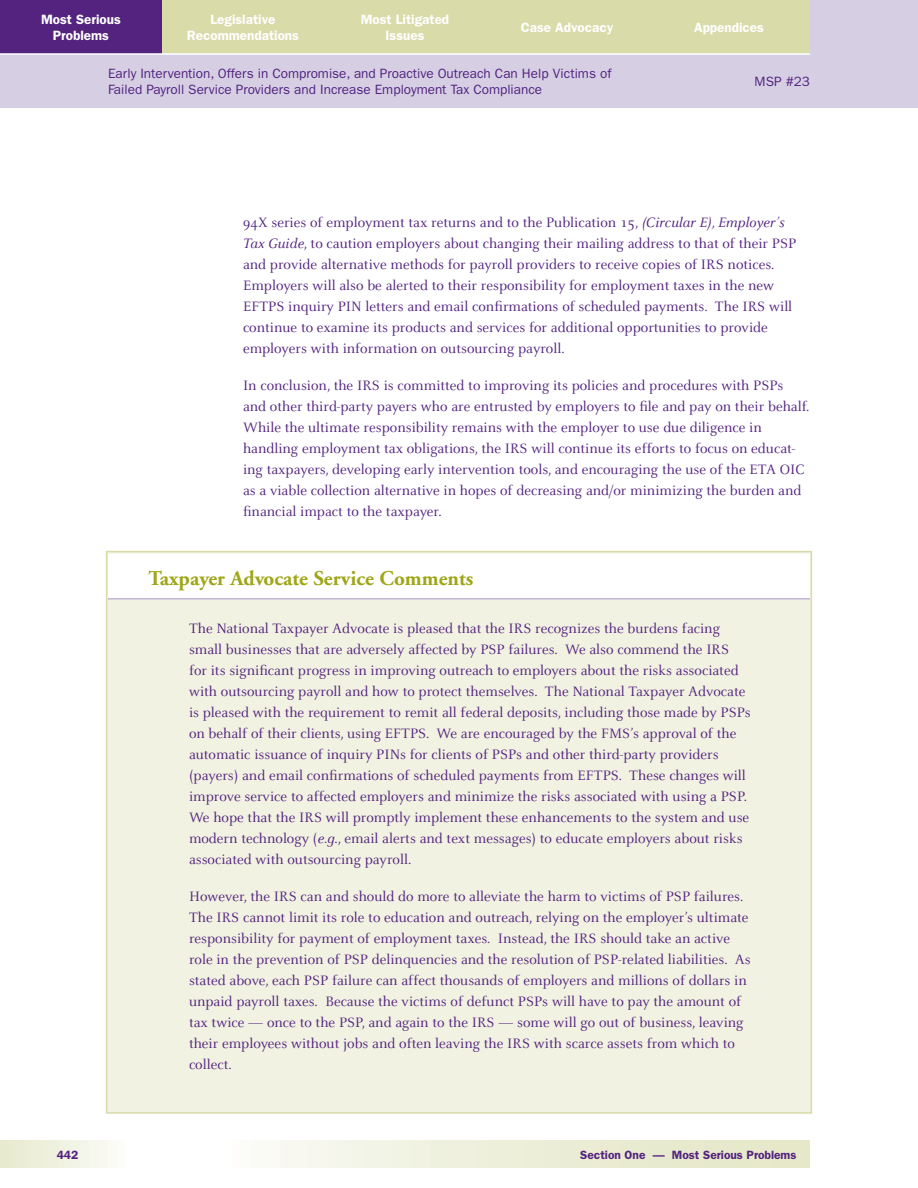
<style>
.page{position:relative;width:918px;height:1188px;background:#fff}
.page>*{position:absolute;margin:0;border:0;box-sizing:border-box;transform-origin:0 0}
.MSP-tint_box_HEAD-mi{font:700 21px "Adobe Garamond";color:#9fa616}
.MSP-tint_box_TEXT{font:15px/21px "Celeste";color:#53237f}
.Body_Text{font:15px/21px "Celeste";color:#53237f}
.t1{font:13.5px/16.5px "Franklin Gothic";color:#53237f}
.t2{font:600 13.5px/16.5px "Franklin Gothic";color:#fff;text-align:center}
.t3{font:600 12px "Franklin Gothic";color:#53237f}
.s1{font-style:italic}
</style>
<div class="page">
<div style="left:0;top:0;width:918px;height:108px;background:#d6cfe4"></div>
<svg style="left:271px;top:1141px;width:539px;height:27px;background:#edeed9"></svg>
<div style="left:0;top:1141px;width:148px;height:27px;background:linear-gradient(to right,#e7e9cc,#fff)"></div>
<div style="left:0;top:0;width:162px;height:54px;background:#53237f"></div>
<div style="left:162px;top:0;width:162px;height:54px;background:#d9dba8"></div>
<div style="left:324px;top:0;width:162px;height:54px;background:#d9dba8"></div>
<div style="left:648px;top:0;width:162px;height:54px;background:#d9dba8"></div>
<div style="left:486px;top:0;width:162px;height:54px;background:#d9dba8"></div>
<hr style="left:0;top:53px;width:810px;height:2px;background:#fff">
<div style="left:105px;top:550px;width:708px;height:564px;background:#f1f2e1"></div>
<div style="left:108px;top:554px;width:702px;height:45px;background:#fff"></div>
<hr style="left:108px;top:598px;width:702px;height:2px;background:#c0b5d5">
<p class="t2" style="left:41px;top:11px;width:81px">Most Serious<br>Problems</p>
<p class="t2" style="left:361px;top:11px;width:90px">Most Litigated<br>Issues</p>
<p class="t2" style="left:521px;top:19px;width:94px">Case Advocacy</p>
<p class="t2" style="left:694px;top:19px;width:71px">Appendices</p>
<p class="t2" style="left:187px;top:11px;width:114px">Legislative<br>Recommendations</p>
<p class="t1" style="left:108px;top:65px;width:505px">Early Intervention, Offers in Compromise, and Proactive Outreach Can Help Victims of<br>Failed Payroll Service Providers and Increase Employment Tax Compliance</p>
<p class="t1" style="left:755px;top:73px;width:57px">MSP #23</p>
<p class="MSP-tint_box_TEXT" style="left:243px;top:212px;width:555px">94X series of employment tax returns and to the Publication 15, <span class="s1">(Circular E), Employer’s Tax Guide</span>, to caution employers about changing their mailing address to that of their PSP and provide alternative methods for payroll providers to receive copies of IRS notices.<br>Employers will also be alerted to their responsibility for employment taxes in the new EFTPS inquiry PIN letters and email confirmations of scheduled payments. The IRS will continue to examine its products and services for additional opportunities to provide employers with information on outsourcing payroll.</p>
<p class="Body_Text" style="left:243px;top:375px;width:568px">In conclusion, the IRS is committed to improving its policies and procedures with PSPs and other third-party payers who are entrusted by employers to file and pay on their behalf.<br>While the ultimate responsibility remains with the employer to use due diligence in handling employment tax obligations, the IRS will continue its efforts to focus on educat&shy;ing taxpayers, developing early intervention tools, and encouraging the use of the ETA OIC as a viable collection alternative in hopes of decreasing and/or minimizing the burden and financial impact to the taxpayer.</p>
<p class="MSP-tint_box_HEAD-mi" style="left:148px;top:566px;width:326px">Taxpayer Advocate Service Comments</p>
<p class="MSP-tint_box_TEXT" style="left:189px;top:618px;width:563px">The National Taxpayer Advocate is pleased that the IRS recognizes the burdens facing small businesses that are adversely affected by PSP failures. We also commend the IRS for its significant progress in improving outreach to employers about the risks associated with outsourcing payroll and how to protect themselves. The National Taxpayer Advocate is pleased with the requirement to remit all federal deposits, including those made by PSPs on behalf of their clients, using EFTPS. We are encouraged by the FMS’s approval of the automatic issuance of inquiry PINs for clients of PSPs and other third-party providers (payers) and email confirmations of scheduled payments from EFTPS. These changes will improve service to affected employers and minimize the risks associated with using a PSP.<br>We hope that the IRS will promptly implement these enhancements to the system and use modern technology (<span class="s1">e.g</span>., email alerts and text messages) to educate employers about risks associated with outsourcing payroll.</p>
<p class="MSP-tint_box_TEXT" style="left:189px;top:886px;width:563px">However, the IRS can and should do more to alleviate the harm to victims of PSP failures.<br>The IRS cannot limit its role to education and outreach, relying on the employer’s ultimate responsibility for payment of employment taxes. Instead, the IRS should take an active role in the prevention of PSP delinquencies and the resolution of PSP-related liabilities. As stated above, each PSP failure can affect thousands of employers and millions of dollars in unpaid payroll taxes. Because the victims of defunct PSPs will have to pay the amount of tax twice — once to the PSP, and again to the IRS — some will go out of business, leaving their employees without jobs and often leaving the IRS with scarce assets from which to collect.</p>
<p class="t3" style="left:57px;top:1148px;width:23px">442</p>
<p class="t3" style="left:580px;top:1148px;width:218px">Section One — Most Serious Problems</p>
</div>
